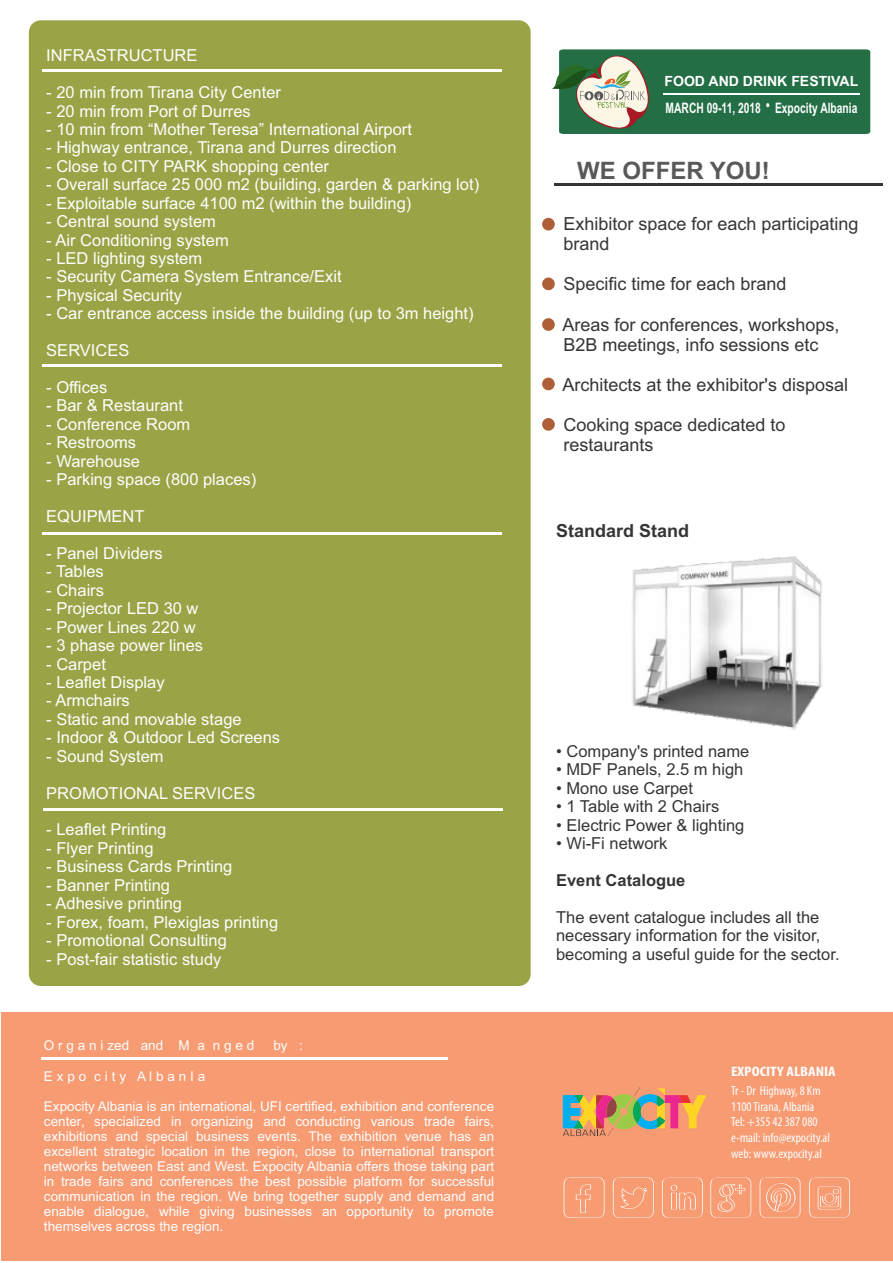
<style>
.page{position:relative;width:893px;height:1263px;background:#fff}
.page>*{position:absolute;margin:0;border:0;box-sizing:border-box;transform-origin:0 0}
.t1{font:700 24px "Arial";color:#595959}
.t2{font:18px/20.1px "Arial";color:#373435}
.t3{font:700 18px "Arial";color:#373435}
.t4{font:16.5px "Arial";color:#fefefe}
.t5{font:16.5px/18.5px "Arial";color:#373435}
.t6{font:700 16.5px "Arial";color:#373435}
.t7{font:700 14.4px "Arial";color:#fefefe;scale:.71 1}
.t8{font:700 14.1px "Arial";color:#fefefe}
.t9{font:700 condensed 13.8px "Myriad Pro";color:#fefefe;scale:1.2 1}
.t10{font:13.5px/15.1px "Arial";color:#fefefe;text-align:justify}
.t11{font:condensed 13.2px/15.8px "Myriad Pro";color:#fefefe}
</style>
<div class="page">
<img style="left:632px;top:556px;width:191px;height:174px">
<div style="left:29px;top:20px;width:502px;height:966px;background:#9aa345;border-radius:12px"></div>
<div style="left:1px;top:1012px;width:892px;height:248px;background:#f79b72"></div>
<hr style="left:43px;top:69px;width:459px;height:3px;background:#fefefe">
<hr style="left:554px;top:184px;width:328px;height:2px;background:#373435">
<hr style="left:43px;top:364px;width:459px;height:3px;background:#fefefe">
<hr style="left:43px;top:533px;width:459px;height:2px;background:#fefefe">
<hr style="left:43px;top:809px;width:459px;height:2px;background:#fefefe">
<hr style="left:42px;top:1057px;width:406px;height:2px;background:#fefefe">
<svg style="left:563px;top:1177px;width:41px;height:41px"></svg>
<svg style="left:612px;top:1177px;width:42px;height:41px"></svg>
<svg style="left:809px;top:1177px;width:41px;height:41px"></svg>
<svg style="left:710px;top:1177px;width:41px;height:41px"></svg>
<svg style="left:759px;top:1177px;width:41px;height:41px"></svg>
<svg style="left:661px;top:1177px;width:42px;height:41px"></svg>
<div style="left:542px;top:218px;width:13px;height:12px;background:#af5f38;border-radius:50%"></div>
<div style="left:542px;top:278px;width:13px;height:12px;background:#af5f38;border-radius:50%"></div>
<div style="left:542px;top:318px;width:13px;height:13px;background:#af5f38;border-radius:50%"></div>
<div style="left:542px;top:378px;width:13px;height:12px;background:#af5f38;border-radius:50%"></div>
<svg style="left:563px;top:1087px;width:143px;height:49px"></svg>
<div style="left:542px;top:418px;width:13px;height:13px;background:#af5f38;border-radius:50%"></div>
<svg style="left:552px;top:49px;width:318px;height:85px;background:#49825f"></svg>
<p class="t4" style="left:46px;top:49px;width:153px">INFRASTRUCTURE</p>
<p class="t4" style="left:46px;top:86px;width:236px">- 20 min from Tirana City Center</p>
<p class="t4" style="left:46px;top:104px;width:206px">- 20 min from Port of Durres</p>
<p class="t4" style="left:46px;top:123px;width:367px">- 10 min from “Mother Teresa” International Airport</p>
<p class="t4" style="left:46px;top:141px;width:352px">- Highway entrance, Tirana and Durres direction</p>
<p class="t4" style="left:46px;top:160px;width:284px">- Close to CITY PARK shopping center</p>
<p class="t4" style="left:46px;top:178px;width:434px">- Overall surface 25 000 m2 (building, garden &amp; parking lot)</p>
<p class="t4" style="left:46px;top:197px;width:366px">- Exploitable surface 4100 m2 (within the building)</p>
<p class="t4" style="left:46px;top:215px;width:171px">- Central sound system</p>
<p class="t4" style="left:46px;top:234px;width:184px">- Air Conditioning system</p>
<p class="t4" style="left:46px;top:252px;width:157px">- LED lighting system</p>
<p class="t4" style="left:46px;top:270px;width:297px">- Security Camera System Entrance/Exit</p>
<p class="t4" style="left:46px;top:289px;width:137px">- Physical Security</p>
<p class="t4" style="left:46px;top:307px;width:429px">- Car entrance access inside the building (up to 3m height)</p>
<p class="t4" style="left:46px;top:344px;width:85px">SERVICES</p>
<p class="t4" style="left:46px;top:381px;width:63px">- Offices</p>
<p class="t4" style="left:46px;top:399px;width:138px">- Bar &amp; Restaurant</p>
<p class="t4" style="left:46px;top:418px;width:145px">- Conference Room</p>
<p class="t4" style="left:46px;top:436px;width:91px">- Restrooms</p>
<p class="t4" style="left:46px;top:455px;width:95px">- Warehouse</p>
<p class="t4" style="left:46px;top:473px;width:211px">- Parking space (800 places)</p>
<p class="t4" style="left:46px;top:510px;width:100px">EQUIPMENT</p>
<p class="t4" style="left:46px;top:547px;width:118px">- Panel Dividers</p>
<p class="t4" style="left:46px;top:565px;width:59px">- Tables</p>
<p class="t4" style="left:46px;top:584px;width:59px">- Chairs</p>
<p class="t4" style="left:46px;top:602px;width:154px">- Projector LED 30 w</p>
<p class="t4" style="left:46px;top:621px;width:151px">- Power Lines 220 w</p>
<p class="t4" style="left:46px;top:639px;width:158px">- 3 phase power lines</p>
<p class="t4" style="left:46px;top:657px;width:61px">- Carpet</p>
<p class="t4" style="left:46px;top:676px;width:120px">- Leaflet Display</p>
<p class="t4" style="left:46px;top:694px;width:85px">- Armchairs</p>
<p class="t4" style="left:46px;top:713px;width:197px">- Static and movable stage</p>
<p class="t4" style="left:46px;top:731px;width:235px">- Indoor &amp; Outdoor Led Screens</p>
<p class="t4" style="left:46px;top:750px;width:119px">- Sound System</p>
<p class="t4" style="left:46px;top:786px;width:211px">PROMOTIONAL SERVICES</p>
<p class="t4" style="left:46px;top:823px;width:122px">- Leaflet Printing</p>
<p class="t4" style="left:46px;top:842px;width:109px">- Flyer Printing</p>
<p class="t4" style="left:46px;top:860px;width:188px">- Business Cards Printing</p>
<p class="t4" style="left:46px;top:879px;width:125px">- Banner Printing</p>
<p class="t4" style="left:46px;top:897px;width:137px">- Adhesive printing</p>
<p class="t4" style="left:46px;top:916px;width:233px">- Forex, foam, Plexiglas printing</p>
<p class="t4" style="left:46px;top:934px;width:182px">- Promotional Consulting</p>
<p class="t4" style="left:46px;top:952px;width:177px">- Post-fair statistic study</p>
<p class="t10" style="left:44px;top:1039px;width:212px">O r g a n i zed and M a n g e d</p>
<p class="t10" style="left:273px;top:1039px;width:31px">by :</p>
<p class="t10" style="left:44px;top:1069px;width:163px">E x p o c i t y Al b a n I a</p>
<p class="t10" style="left:44px;top:1099px;width:452px">Expocity Albania is an international, UFI certified, exhibition and conference center, specialized in organizing and conducting various trade fairs, exhibitions and special business events. The exhibition venue has an excellent strategic location in the region, close to international transport networks between East and West. Expocity Albania offers those taking part in trade fairs and conferences the best possible platform for successful communication in the region. We bring together supply and demand and enable dialogue, while giving businesses an opportunity to promote themselves across the region.</p>
<p class="t8" style="left:664px;top:76px;width:195px">FOOD AND DRINK FESTIVAL</p>
<p class="t7" style="left:666px;top:103px;width:272px">MARCH 09-11, 2018 Expocity Albania</p>
<h1 class="t1" style="left:577px;top:162px;width:194px">WE OFFER YOU!</h1>
<p class="t2" style="left:563px;top:215px;width:297px">Exhibitor space for each participating brand</p>
<p class="t2" style="left:563px;top:276px;width:225px">Specific time for each brand</p>
<p class="t2" style="left:562px;top:316px;width:279px">Areas for conferences, workshops,<br>B2B meetings, info sessions etc</p>
<p class="t2" style="left:562px;top:376px;width:287px">Architects at the exhibitor's disposal</p>
<p class="t2" style="left:563px;top:416px;width:224px">Cooking space dedicated to restaurants</p>
<p class="t3" style="left:556px;top:524px;width:135px">Standard Stand</p>
<p class="t5" style="left:556px;top:743px;width:195px">• Company's printed name</p>
<p class="t5" style="left:556px;top:762px;width:189px">• MDF Panels, 2.5 m high</p>
<p class="t5" style="left:556px;top:780px;width:138px">• Mono use Carpet</p>
<p class="t5" style="left:556px;top:798px;width:165px">• 1 Table with 2 Chairs</p>
<p class="t5" style="left:556px;top:817px;width:190px">• Electric Power &amp; lighting</p>
<p class="t5" style="left:556px;top:835px;width:113px">• Wi-Fi network</p>
<p class="t6" style="left:556px;top:874px;width:131px">Event Catalogue</p>
<p class="t5" style="left:556px;top:909px;width:285px">The event catalogue includes all the necessary information for the visitor, becoming a useful guide for the sector.</p>
<p class="t9" style="left:731px;top:1066px;width:89px">EXPOCITY ALBANIA</p>
<p class="t11" style="left:731px;top:1084px;width:100px">Tr - Dr Highway, 8 Km<br>1100 Tirana, Albania<br>Tel: +355 42 387 080 e-mail: info@expocity.al web: www.expocity.al</p>
</div>
